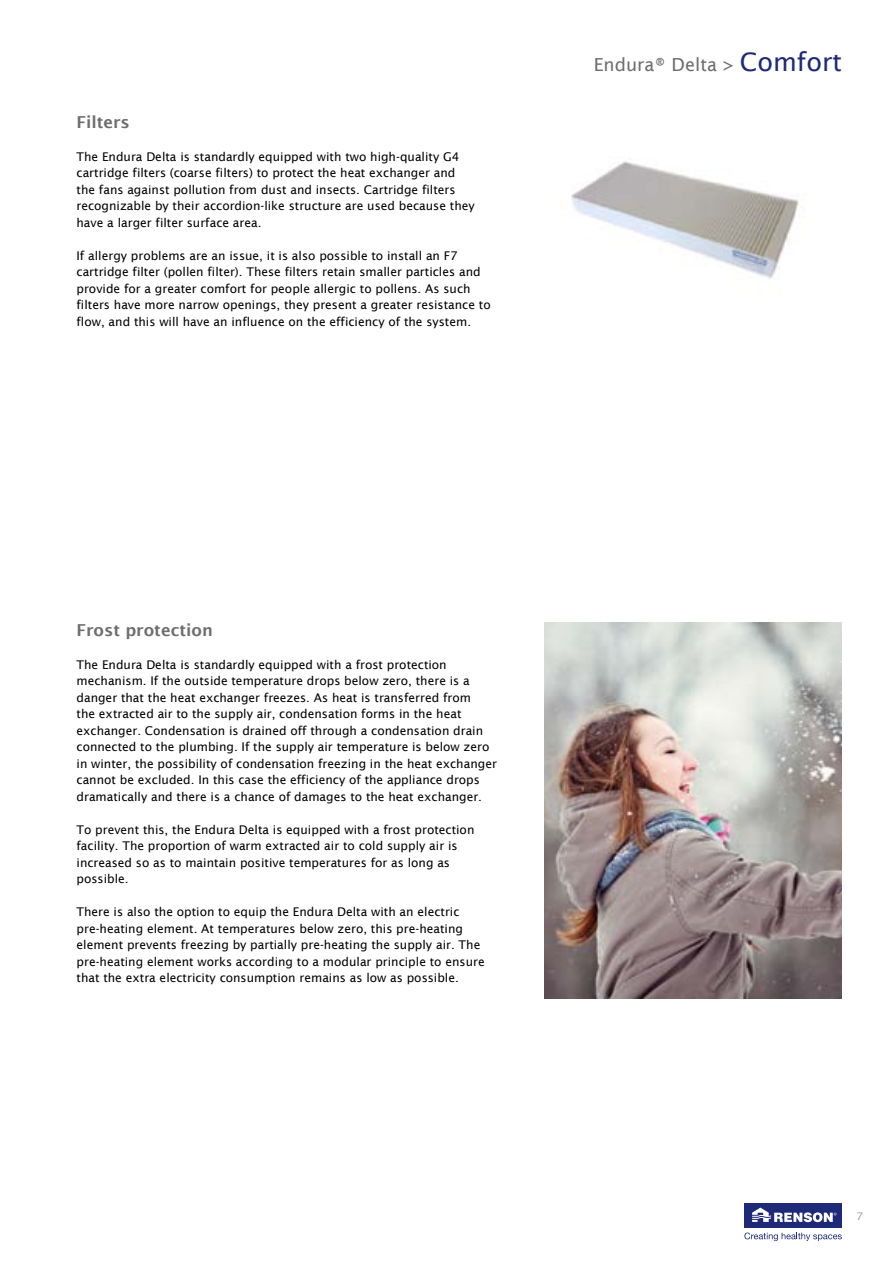
<style>
.page{position:relative;width:893px;height:1263px;background:#fff}
.page>*{position:absolute;margin:0;border:0;box-sizing:border-box;transform-origin:0 0}
.t1{font:18px "Lucida Sans";color:#6e6e6e}
.t2{font:600 16.5px "Lucida Sans";color:#6e6e6e}
.t3{font:12px/16.5px "Lucida Sans";color:#000}
.t4{font:10.5px "Lucida Sans";color:#9c9c9d}
.s1{font-size:25.5px;color:#1e2a77}
</style>
<div class="page">
<div style="left:744px;top:1203px;width:98px;height:25px;background:#1e2a77"></div>
<svg style="left:752px;top:1207px;width:84px;height:15px"></svg>
<svg style="left:744px;top:1232px;width:98px;height:9px"></svg>
<img style="left:544px;top:623px;width:298px;height:375px">
<img style="left:571px;top:161px;width:230px;height:118px">
<h2 class="t2" style="left:77px;top:112px;width:55px">Filters</h2>
<p class="t3" style="left:77px;top:148px;width:400px">The Endura Delta is standardly equipped with two high-quality G4 cartridge filters (coarse filters) to protect the heat exchanger and the fans against pollution from dust and insects. Cartridge filters recognizable by their accordion-like structure are used because they have a larger filter surface area.</p>
<p class="t3" style="left:77px;top:247px;width:416px">If allergy problems are an issue, it is also possible to install an F7 cartridge filter (pollen filter). These filters retain smaller particles and provide for a greater comfort for people allergic to pollens. As such filters have more narrow openings, they present a greater resistance to flow, and this will have an influence on the efficiency of the system.</p>
<h1 class="t1" style="left:594px;top:54px;width:250px">Endura® Delta &gt; <span class="s1">Comfort</span></h1>
<h2 class="t2" style="left:77px;top:620px;width:138px">Frost protection</h2>
<p class="t3" style="left:77px;top:656px;width:422px">The Endura Delta is standardly equipped with a frost protection mechanism. If the outside temperature drops below zero, there is a danger that the heat exchanger freezes. As heat is transferred from<br>the extracted air to the supply air, condensation forms in the heat exchanger. Condensation is drained off through a condensation drain connected to the plumbing. If the supply air temperature is below zero in winter, the possibility of condensation freezing in the heat exchanger cannot be excluded. In this case the efficiency of the appliance drops dramatically and there is a chance of damages to the heat exchanger.</p>
<p class="t3" style="left:77px;top:821px;width:399px">To prevent this, the Endura Delta is equipped with a frost protection facility. The proportion of warm extracted air to cold supply air is increased so as to maintain positive temperatures for as long as possible.</p>
<p class="t3" style="left:77px;top:903px;width:410px">There is also the option to equip the Endura Delta with an electric pre-heating element. At temperatures below zero, this pre-heating element prevents freezing by partially pre-heating the supply air. The pre-heating element works according to a modular principle to ensure that the extra electricity consumption remains as low as possible.</p>
<p class="t4" style="left:857px;top:1210px;width:8px">7</p>
</div>
